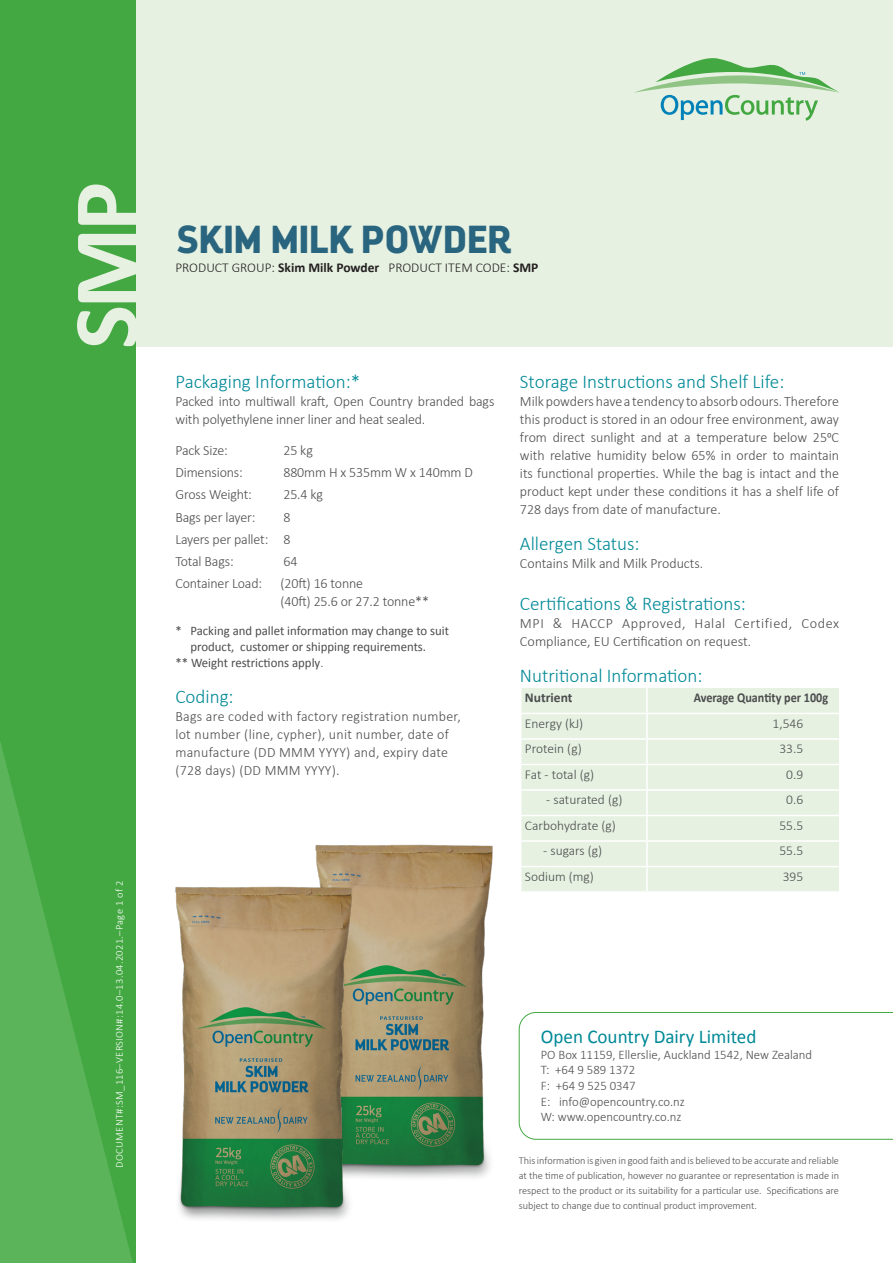
<style>
.page{position:relative;width:893px;height:1263px;background:#fff}
.page>*{position:absolute;margin:0;border:0;box-sizing:border-box;transform-origin:0 0}
.t1{font:700 93px "Calibri";color:#e6f1e1}
.t2{font:900 39px "Darwin";color:#29657e}
.t3{font:300 19.5px "Calibri";color:#008996}
.t4{font:19.5px "Calibri";color:#008996}
.t5{font:300 14.25px/18px "Calibri";color:#4b4c4d}
.t6{font:300 14.25px/18px "Calibri";letter-spacing:.02em;color:#4b4c4d}
.t7{font:300 14.25px/18px "Calibri";letter-spacing:.035em;color:#4b4c4d}
.t8{font:300 13.5px "Calibri";color:#4b4c4d}
.t9{font:300 13.5px "Calibri";color:#231f20}
.t10{font:700 13.5px "Calibri";color:#4b4c4d;scale:.9 1}
.t11{font:700 13.5px "Calibri";color:#4b4c4d}
.t12{font:300 13.05px/15.6px "Calibri";color:#4b4c4d}
.t13{font:13.05px/15.6px "Calibri";color:#4b4c4d}
.t14{font:300 10.5px/15px "Calibri";color:#4b4c4d;text-align:justify}
.t15{font:300 10.5px "Calibri";letter-spacing:.03em;color:#fff}
.s1{font-weight:700}
.s2{font-weight:300}
</style>
<div class="page">
<div style="left:0;top:0;width:893px;height:347px;background:#e6f1e1"></div>
<div style="left:0;top:0;width:136px;height:1263px;background:#43a842"></div>
<svg style="left:0;top:742px;width:133px;height:521px;fill:#53af52"></svg>
<svg style="left:634px;top:58px;width:205px;height:63px"></svg>
<img style="left:315px;top:844px;width:178px;height:334px">
<img style="left:175px;top:869px;width:233px;height:351px">
<svg style="left:518px;top:1012px;width:375px;height:128px"></svg>
<div style="left:521px;top:688px;width:318px;height:203px;background:#e6f1e1"></div>
<hr style="left:520px;top:713px;width:127px;height:1px;background:#fff">
<hr style="left:647px;top:713px;width:192px;height:1px;background:#fff">
<hr style="left:520px;top:738px;width:127px;height:2px;background:#fff">
<hr style="left:647px;top:738px;width:192px;height:2px;background:#fff">
<hr style="left:520px;top:764px;width:127px;height:1px;background:#fff">
<hr style="left:647px;top:764px;width:192px;height:1px;background:#fff">
<hr style="left:520px;top:789px;width:127px;height:2px;background:#fff">
<hr style="left:647px;top:789px;width:192px;height:2px;background:#fff">
<hr style="left:520px;top:815px;width:127px;height:1px;background:#fff">
<hr style="left:647px;top:815px;width:192px;height:1px;background:#fff">
<hr style="left:520px;top:840px;width:127px;height:2px;background:#fff">
<hr style="left:647px;top:840px;width:192px;height:2px;background:#fff">
<hr style="left:520px;top:866px;width:127px;height:1px;background:#fff">
<hr style="left:647px;top:866px;width:192px;height:1px;background:#fff">
<hr style="left:646px;top:688px;width:2px;height:25px;background:#fff">
<hr style="left:646px;top:714px;width:2px;height:24px;background:#fff">
<hr style="left:646px;top:740px;width:2px;height:24px;background:#fff">
<hr style="left:646px;top:765px;width:2px;height:24px;background:#fff">
<hr style="left:646px;top:791px;width:2px;height:24px;background:#fff">
<hr style="left:646px;top:816px;width:2px;height:24px;background:#fff">
<hr style="left:646px;top:842px;width:2px;height:24px;background:#fff">
<hr style="left:646px;top:867px;width:2px;height:24px;background:#fff">
<p class="t1" style="left:47px;top:349px;width:169px;rotate:-90deg">SMP</p>
<p class="t15" style="left:113px;top:1168px;width:289px;rotate:-90deg">DOCUMENT#:SM_116–VERSION#:14.0–13.04.2021.–Page 1 of 2</p>
<p class="t2" style="left:175px;top:215px;width:337px">SKIM MILK POWDER</p>
<p class="t9" style="left:175px;top:260px;width:365px">PRODUCT GROUP: <span class="s1">Skim Milk Powder</span> PRODUCT ITEM CODE: <span class="s1">SMP</span></p>
<p class="t3" style="left:175px;top:370px;width:186px">Packaging Information:*</p>
<p class="t5" style="left:175px;top:392px;width:321px">Packed into multiwall kraft, Open Country branded bags with polyethylene inner liner and heat sealed.</p>
<p class="t5" style="left:175px;top:440px;width:54px">Pack Size:</p>
<p class="t5" style="left:283px;top:440px;width:31px">25 kg</p>
<p class="t5" style="left:175px;top:463px;width:69px">Dimensions:</p>
<p class="t5" style="left:283px;top:463px;width:191px">880mm H x 535mm W x 140mm D</p>
<p class="t5" style="left:175px;top:485px;width:78px">Gross Weight:</p>
<p class="t5" style="left:283px;top:485px;width:41px">25.4 kg</p>
<p class="t5" style="left:175px;top:507px;width:82px">Bags per layer:</p>
<p class="t5" style="left:283px;top:507px;width:9px">8</p>
<p class="t5" style="left:175px;top:530px;width:117px">Layers per pallet: 8</p>
<p class="t5" style="left:175px;top:552px;width:60px">Total Bags:</p>
<p class="t5" style="left:283px;top:552px;width:16px">64</p>
<p class="t5" style="left:175px;top:574px;width:88px">Container Load:</p>
<p class="t5" style="left:280px;top:574px;width:150px">(20ft) 16 tonne<br>(40ft) 25.6 or 27.2 tonne**</p>
<p class="t13" style="left:190px;top:622px;width:260px;text-indent:-15px">* Packing and pallet information may change to suit product, customer or shipping requirements.</p>
<p class="t13" style="left:175px;top:654px;width:150px">** Weight restrictions apply<span class="s2">.</span></p>
<p class="t3" style="left:175px;top:684px;width:60px">Coding:</p>
<p class="t6" style="left:175px;top:706px;width:287px">Bags are coded with factory registration number, lot number (line, cypher), unit number, date of manufacture (DD MMM YYYY) and, expiry date</p>
<p class="t6" style="left:175px;top:760px;width:166px">(728 days) (DD MMM YYYY).</p>
<p class="t3" style="left:520px;top:370px;width:266px">Storage Instructions and Shelf Life:</p>
<p class="t5" style="left:520px;top:392px;width:321px;text-align:justify">Milk powders have a tendency to absorb odours. Therefore this product is stored in an odour free environment, away from direct sunlight and at a temperature below 250C with relative humidity below 65% in order to maintain its functional properties. While the bag is intact and the product kept under these conditions it has a shelf life of 728 days from date of manufacture.</p>
<p class="t3" style="left:520px;top:532px;width:121px">Allergen Status:</p>
<p class="t5" style="left:520px;top:554px;width:185px">Contains Milk and Milk Products.</p>
<p class="t3" style="left:520px;top:591px;width:227px">Certifications &amp; Registrations:</p>
<p class="t7" style="left:520px;top:613px;width:321px">MPI &amp; HACCP Approved, Halal Certified, Codex<br>Compliance, EU Certification on request.</p>
<p class="t3" style="left:520px;top:663px;width:184px">Nutritional Information:</p>
<p class="t11" style="left:525px;top:689px;width:49px">Nutrient</p>
<p class="t10" style="left:694px;top:689px;width:151px">Average Quantity per 100g</p>
<p class="t8" style="left:525px;top:715px;width:60px">Energy (kJ)</p>
<p class="t8" style="left:773px;top:715px;width:32px">1,546</p>
<p class="t8" style="left:525px;top:740px;width:58px">Protein (g)</p>
<p class="t8" style="left:779px;top:740px;width:25px">33.5</p>
<p class="t8" style="left:525px;top:766px;width:71px">Fat - total (g)</p>
<p class="t8" style="left:786px;top:766px;width:18px">0.9</p>
<p class="t8" style="left:546px;top:791px;width:78px">- saturated (g)</p>
<p class="t8" style="left:786px;top:791px;width:18px">0.6</p>
<p class="t8" style="left:525px;top:817px;width:92px">Carbohydrate (g)</p>
<p class="t8" style="left:779px;top:817px;width:25px">55.5</p>
<p class="t8" style="left:543px;top:842px;width:60px">- sugars (g)</p>
<p class="t8" style="left:779px;top:842px;width:25px">55.5</p>
<p class="t8" style="left:525px;top:868px;width:70px">Sodium (mg)</p>
<p class="t8" style="left:783px;top:868px;width:22px">395</p>
<h3 class="t4" style="left:541px;top:1024px;width:217px">Open Country Dairy Limited</h3>
<p class="t12" style="left:541px;top:1046px;width:273px">PO Box 11159, Ellerslie, Auckland 1542, New Zealand<br>T: +64 9 589 1372<br>F: +64 9 525 0347<br>E: info@opencountry.co.nz<br>W: www.opencountry.co.nz</p>
<p class="t14" style="left:519px;top:1152px;width:322px">This information is given in good faith and is believed to be accurate and reliable at the time of publication, however no guarantee or representation is made in respect to the product or its suitability for a particular use. Specifications are subject to change due to continual product improvement.</p>
</div>
